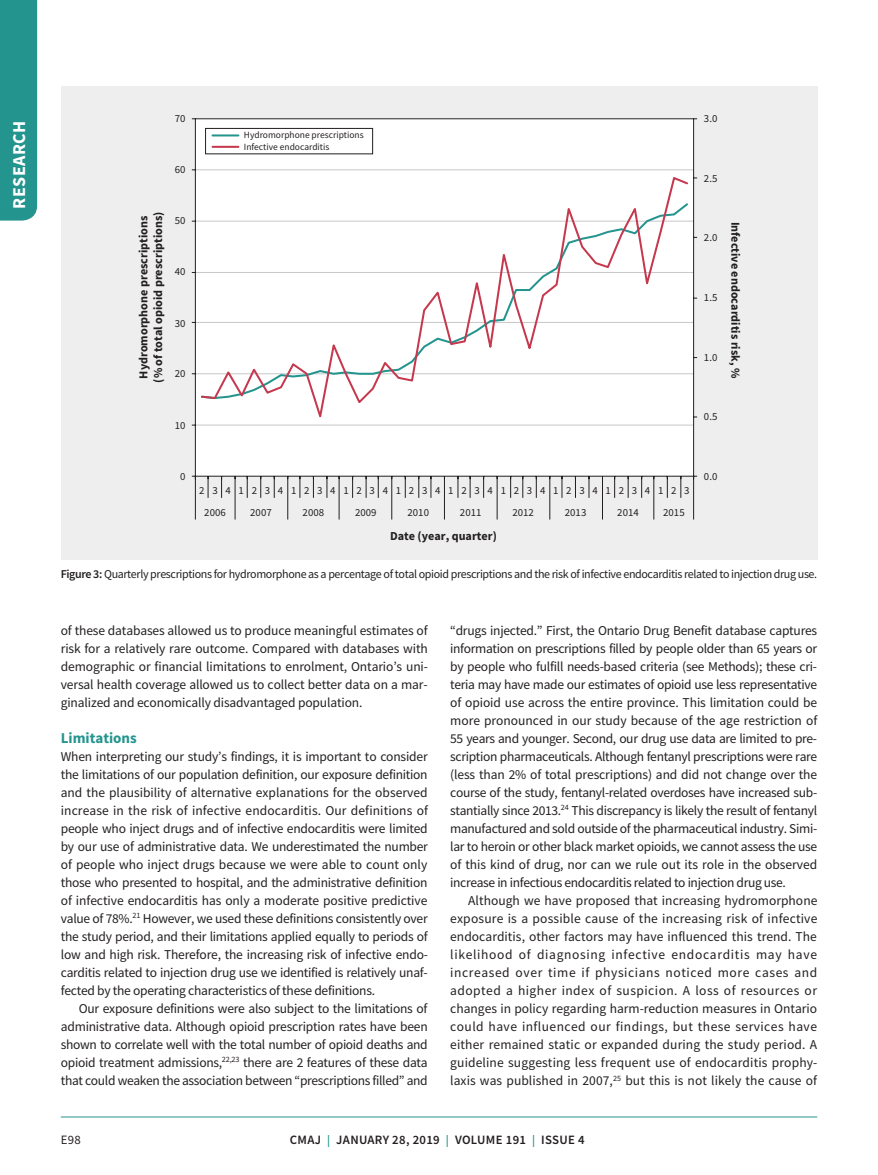
<style>
.page{position:relative;width:878px;height:1175px;background:#fff}
.page>*{position:absolute;margin:0;border:0;box-sizing:border-box;transform-origin:0 0}
.t1{font:700 18px "Source Sans Pro";letter-spacing:.025em;color:#fff}
.t2{font:700 15px "Source Sans Pro";color:#24948e}
.t3{font:13.5px/18px "Source Sans Pro";letter-spacing:-.02em;color:#231f20;text-align:justify}
.t4{font:600 12.75px "Source Sans Pro";letter-spacing:.025em;color:#231f20}
.t5{font:12.75px "Source Sans Pro";color:#231f20}
.t6{font:700 12.15px/14.5px "Source Sans Pro";color:#231f20;text-align:center}
.t7{font:12px "Source Sans Pro";letter-spacing:-.03em;color:#231f20}
.t8{font:10.8px "Source Sans Pro";letter-spacing:.36em;color:#231f20}
.t9{font:10.8px/21.8px "Source Sans Pro";letter-spacing:.715em;color:#231f20}
.t10{font:9.45px/11.4px "Source Sans Pro";color:#231f20}
.s1{font-weight:600}
.s2{font-size:12px;color:#24948e}
</style>
<div class="page">
<div style="left:0;top:0;width:37px;height:220px;background:#24948e"></div>
<hr style="left:61px;top:1116px;width:756px;height:1px;background:#24948e">
<div style="left:61px;top:86px;width:756px;height:474px;background:#eeeeef"></div>
<svg style="left:191px;top:118px;width:506px;height:402px"></svg>
<svg style="left:200px;top:175px;width:489px;height:249px"></svg>
<div style="left:205px;top:128px;width:168px;height:26px;background:#fff;border:1px solid #231f20"></div>
<hr style="left:212px;top:134px;width:26px;height:2px;background:#24948e">
<hr style="left:212px;top:146px;width:26px;height:2px;background:#c5384e">
<h1 class="t1" style="left:7px;top:208px;width:89px;rotate:-90deg">RESEARCH</h1>
<p class="t8" style="left:175px;top:112px;width:12px">70</p>
<p class="t8" style="left:175px;top:163px;width:12px">60</p>
<p class="t10" style="left:244px;top:129px;width:121px">Hydromorphone prescriptions<br>Infective endocarditis</p>
<p class="t8" style="left:704px;top:112px;width:15px">3.0</p>
<p class="t8" style="left:704px;top:171px;width:15px">2.5</p>
<p class="t6" style="left:137px;top:383px;width:172px;rotate:-90deg">Hydromorphone prescriptions (% of total opioid prescriptions)</p>
<p class="t6" style="left:741px;top:222px;width:158px;rotate:90deg">Infective endocarditis risk, %</p>
<p class="t8" style="left:175px;top:214px;width:12px">50</p>
<p class="t8" style="left:704px;top:231px;width:15px">2.0</p>
<p class="t8" style="left:175px;top:265px;width:12px">40</p>
<p class="t8" style="left:704px;top:290px;width:15px">1.5</p>
<p class="t8" style="left:175px;top:316px;width:12px">30</p>
<p class="t8" style="left:704px;top:350px;width:15px">1.0</p>
<p class="t8" style="left:175px;top:367px;width:12px">20</p>
<p class="t8" style="left:175px;top:418px;width:12px">10</p>
<p class="t8" style="left:704px;top:410px;width:15px">0.5</p>
<p class="t8" style="left:180px;top:469px;width:7px">0</p>
<p class="t9" style="left:204px;top:479px;width:487px;text-indent:-5px">23412341234123412341234123412341234123<br>2006</p>
<p class="t8" style="left:250px;top:505px;width:23px">2007</p>
<p class="t8" style="left:302px;top:505px;width:23px">2008</p>
<p class="t8" style="left:355px;top:505px;width:23px">2009</p>
<p class="t8" style="left:407px;top:505px;width:23px">2010</p>
<p class="t8" style="left:460px;top:505px;width:23px">2011</p>
<p class="t8" style="left:512px;top:505px;width:23px">2012</p>
<p class="t8" style="left:565px;top:505px;width:23px">2013</p>
<p class="t8" style="left:617px;top:505px;width:23px">2014</p>
<p class="t8" style="left:663px;top:505px;width:23px">2015</p>
<p class="t6" style="left:390px;top:529px;width:108px">Date (year, quarter)</p>
<p class="t8" style="left:704px;top:469px;width:15px">0.0</p>
<p class="t7" style="left:61px;top:566px;width:758px"><span class="s1">Figure 3:</span> Quarterly prescriptions for hydromorphone as a percentage of total opioid prescriptions and the risk of infective endocarditis related to injection drug use.</p>
<p class="t3" style="left:61px;top:621px;width:369px">of these databases allowed us to produce meaningful estimates of risk for a relatively rare outcome. Compared with databases with demographic or financial limitations to enrolment, Ontario’s uni&shy;versal health coverage allowed us to collect better data on a mar&shy;ginalized and economically disadvantaged population.</p>
<p class="t2" style="left:61px;top:727px;width:77px">Limitations</p>
<p class="t3" style="left:61px;top:747px;width:369px">When interpreting our study’s findings, it is important to consider the limitations of our population definition, our exposure definition and the plausibility of alternative explanations for the observed increase in the risk of infective endocarditis. Our definitions of people who inject drugs and of infective endocarditis were limited by our use of administrative data. We underestimated the number of people who inject drugs because we were able to count only those who presented to hospital, and the administrative definition of infective endocarditis has only a moderate positive predictive value of 78%.<sup>21</sup> However, we used these definitions consistently over the study period, and their limitations applied equally to periods of low and high risk. Therefore, the increasing risk of infective endo&shy;carditis related to injection drug use we identified is relatively unaf&shy;fected by the operating characteristics of these definitions.</p>
<p class="t3" style="left:61px;top:999px;width:368px;text-indent:18px">Our exposure definitions were also subject to the limitations of administrative data. Although opioid prescription rates have been shown to correlate well with the total number of opioid deaths and opioid treatment admissions,<sup>22,23</sup> there are 2 features of these data that could weaken the association between “prescriptions filled” and</p>
<p class="t3" style="left:450px;top:621px;width:368px">“drugs injected.” First, the Ontario Drug Benefit database captures information on prescriptions filled by people older than 65 years or by people who fulfill needs-based criteria (see Methods); these cri&shy;teria may have made our estimates of opioid use less representative of opioid use across the entire province. This limitation could be more pronounced in our study because of the age restriction of 55 years and younger. Second, our drug use data are limited to pre&shy;scription pharmaceuticals. Although fentanyl prescriptions were rare (less than 2% of total prescriptions) and did not change over the course of the study, fentanyl-related overdoses have increased sub&shy;stantially since 2013.<sup>24</sup> This discrepancy is likely the result of fentanyl manufactured and sold outside of the pharmaceutical industry. Simi&shy;lar to heroin or other black market opioids, we cannot assess the use of this kind of drug, nor can we rule out its role in the observed increase in infectious endocarditis related to injection drug use.</p>
<p class="t3" style="left:450px;top:891px;width:369px;text-indent:18px">Although we have proposed that increasing hydromorphone exposure is a possible cause of the increasing risk of infective endocarditis, other factors may have influenced this trend. The likelihood of diagnosing infective endocarditis may have increased over time if physicians noticed more cases and adopted a higher index of suspicion. A loss of resources or changes in policy regarding harm-reduction measures in Ontario could have influenced our findings, but these services have either remained static or expanded during the study period. A guideline suggesting less frequent use of endocarditis prophy&shy;laxis was published in 2007,<sup>25</sup> but this is not likely the cause of</p>
<p class="t5" style="left:61px;top:1132px;width:22px">E98</p>
<p class="t4" style="left:290px;top:1131px;width:296px">CMAJ <span class="s2">|</span> JANUARY 28, 2019 <span class="s2">|</span> VOLUME 191 <span class="s2">|</span> ISSUE 4</p>
</div>
